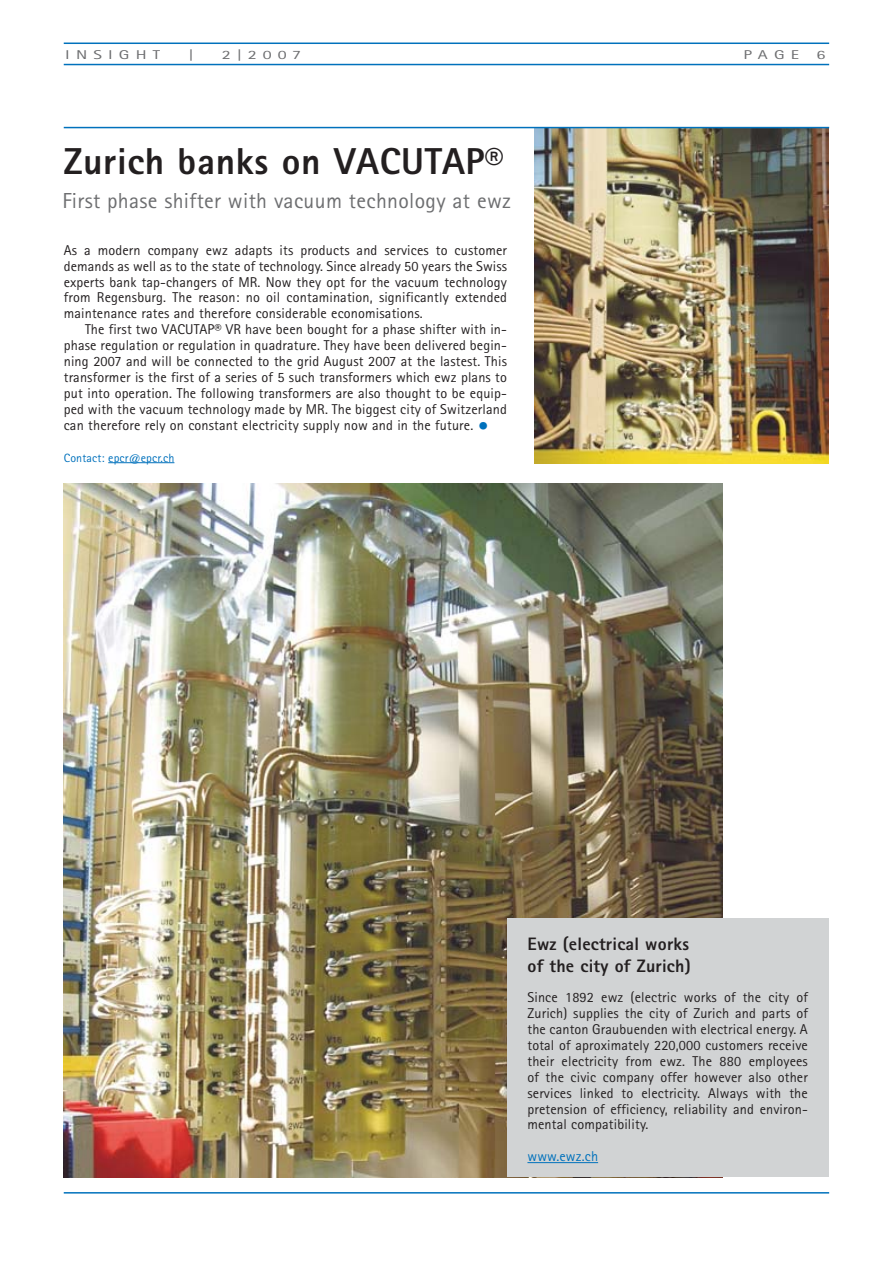
<style>
.page{position:relative;width:893px;height:1263px;background:#fff}
.page>*{position:absolute;margin:0;border:0;box-sizing:border-box;transform-origin:0 0}
.t1{font:800 37.5px "Rotis Sans Serif";letter-spacing:.015em;color:#231f20}
.t2{font:21.75px "Rotis Sans Serif";letter-spacing:.015em;color:#6d6e70}
.t3{font:800 18px/22.5px "Rotis Sans Serif";letter-spacing:.01em;color:#231f20}
.t4{font:14.25px/15.9px "Rotis Sans Serif";letter-spacing:.01em;color:#231f20;text-align:justify}
.t5{font:14.25px "Rotis Sans Serif";letter-spacing:.01em;color:#0071bc}
.t6{font:12.75px "Rotis Sans Serif";letter-spacing:.345em;color:#6d6e70;scale:1.4 1}
.t7{font:12px "Rotis Sans Serif";letter-spacing:.01em;color:#0071bc}
.s1{font-weight:800;font-size:21px;color:#0071bc}
</style>
<div class="page">
<hr style="left:108px;top:462px;width:66px;height:1px;background:#0071bc">
<hr style="left:64px;top:43px;width:765px;height:1px;background:#0071bc">
<hr style="left:64px;top:64px;width:765px;height:1px;background:#0071bc">
<hr style="left:64px;top:1192px;width:765px;height:1px;background:#0071bc">
<img style="left:64px;top:483px;width:658px;height:694px">
<img style="left:535px;top:128px;width:294px;height:335px">
<div style="left:507px;top:919px;width:322px;height:258px;background:#d1d3d4"></div>
<hr style="left:527px;top:1162px;width:71px;height:1px;background:#0071bc">
<hr style="left:64px;top:127px;width:765px;height:1px;background:#0071bc">
<p class="t6" style="left:65px;top:50px;width:69px">INSIGHT</p>
<p class="t6" style="left:189px;top:50px;width:5px">|</p>
<p class="t6" style="left:222px;top:50px;width:58px">2|2007</p>
<p class="t6" style="left:743px;top:50px;width:41px">PAGE</p>
<p class="t6" style="left:816px;top:50px;width:8px">6</p>
<h1 class="t1" style="left:64px;top:149px;width:441px">Zurich banks on VACUTAP®</h1>
<h2 class="t2" style="left:62px;top:193px;width:450px">First phase shifter with vacuum technology at ewz</h2>
<p class="t4" style="left:64px;top:243px;width:445px">As a modern company ewz adapts its products and services to customer demands as well as to the state of technology. Since already 50 years the Swiss experts bank tap-changers of MR. Now they opt for the vacuum technology from Regensburg. The reason: no oil contamination, significantly extended maintenance rates and therefore considerable economisations.</p>
<p class="t4" style="left:64px;top:323px;width:445px;text-indent:21px">The first two VACUTAP® VR have been bought for a phase shifter with in&shy;phase regulation or regulation in quadrature. They have been delivered begin&shy;ning 2007 and will be connected to the grid August 2007 at the lastest. This transformer is the first of a series of 5 such transformers which ewz plans to put into operation. The following transformers are also thought to be equip&shy;ped with the vacuum technology made by MR. The biggest city of Switzerland can therefore rely on constant electricity supply now and in the future. <span class="s1">•</span></p>
<p class="t7" style="left:64px;top:453px;width:112px">Contact: epcr@epcr.ch</p>
<p class="t3" style="left:527px;top:934px;width:165px">Ewz (electrical works of the city of Zurich)</p>
<p class="t4" style="left:527px;top:991px;width:282px">Since 1892 ewz (electric works of the city of Zurich) supplies the city of Zurich and parts of the canton Graubuenden with electrical energy. A total of aproximately 220,000 customers receive their electricity from ewz. The 880 employees of the civic company offer however also other services linked to electricity. Always with the pretension of efficiency, reliability and environ&shy;mental compatibility.</p>
<p class="t5" style="left:527px;top:1151px;width:72px">www.ewz.ch</p>
</div>
